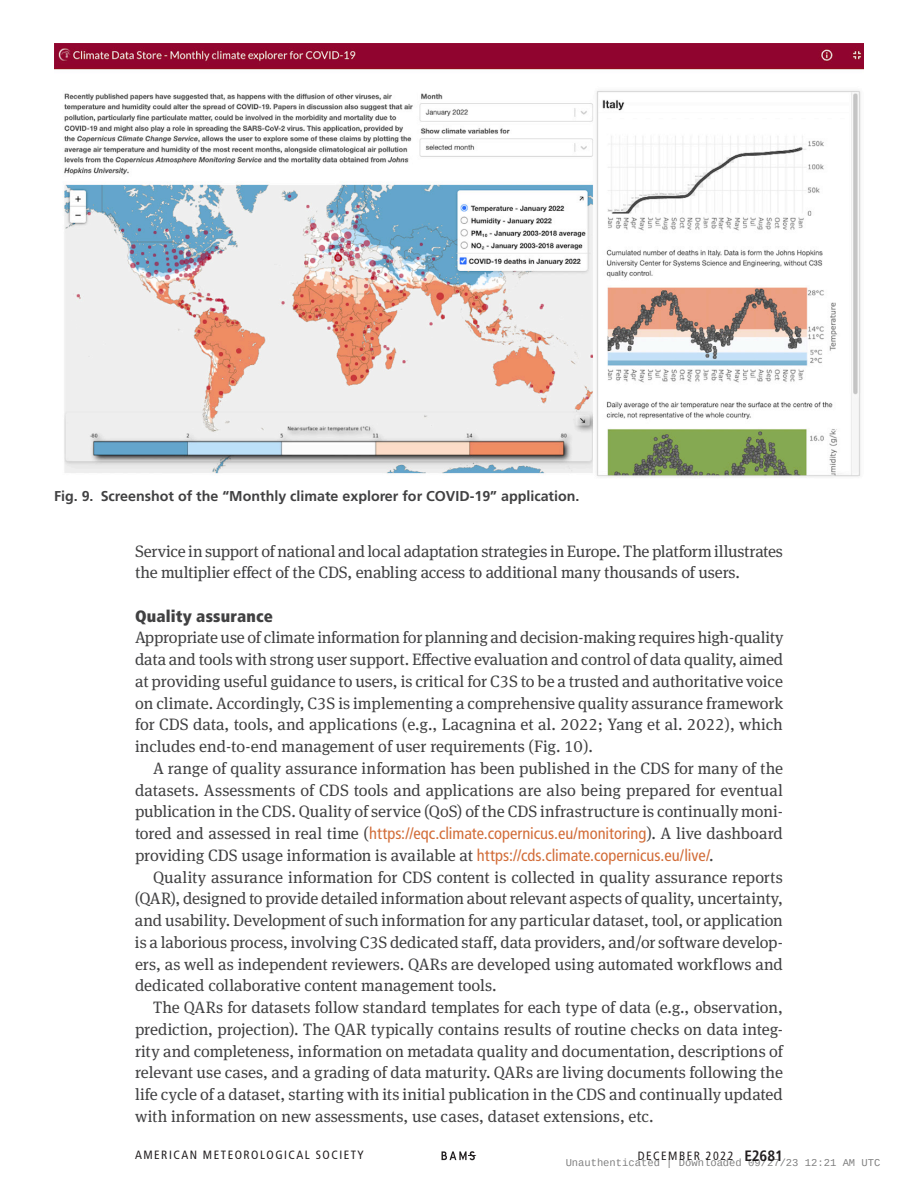
<style>
.page{position:relative;width:918px;height:1188px;background:#fff}
.page>*{position:absolute;margin:0;border:0;box-sizing:border-box;transform-origin:0 0}
.t1{font:16.5px/21.8px "Meta Serif Pro";letter-spacing:-.005em;color:#414142;text-align:justify}
.t2{font:condensed 16.5px "Frutiger LT Pro";color:#d26d39}
.t3{font:900 condensed 16.5px "Frutiger LT Pro";letter-spacing:.01em;color:#414142}
.t4{font:700 14.25px "Frutiger LT Pro";color:#414142}
.t5{font:condensed 12px "Frutiger LT Pro";letter-spacing:.125em;color:#231f20}
.t6{font:10.5px "Liberation Mono";color:rgb(0 0 0/.5)}
.s1{font-family:"Meta Serif Pro";font-stretch:normal;color:#414142}
.s2{font-family:"Frutiger LT Pro";font-stretch:condensed;color:#d26d39}
.s3{font-weight:700;font-size:15px}
</style>
<div class="page">
<svg style="left:442px;top:1151px;width:34px;height:9px"></svg>
<img style="left:54px;top:44px;width:810px;height:433px">
<p class="t4" style="left:54px;top:488px;width:527px">Fig. 9. Screenshot of the “Monthly climate explorer for COVID-19” application.</p>
<p class="t1" style="left:135px;top:539px;width:649px">Service in support of national and local adaptation strategies in Europe. The platform illustrates the multiplier effect of the CDS, enabling access to additional many thousands of users.</p>
<p class="t3" style="left:135px;top:606px;width:139px">Quality assurance</p>
<p class="t1" style="left:135px;top:626px;width:650px">Appropriate use of climate information for planning and decision-making requires high-quality data and tools with strong user support. Effective evaluation and control of data quality, aimed at providing useful guidance to users, is critical for C3S to be a trusted and authoritative voice on climate. Accordingly, C3S is implementing a comprehensive quality assurance framework for CDS data, tools, and applications (e.g., Lacagnina et al. 2022; Yang et al. 2022), which includes end-to-end management of user requirements (Fig. 10).</p>
<p class="t1" style="left:135px;top:757px;width:650px;text-indent:18px">A range of quality assurance information has been published in the CDS for many of the datasets. Assessments of CDS tools and applications are also being prepared for eventual publication in the CDS. Quality of service (QoS) of the CDS infrastructure is continually moni-</p>
<p class="t2" style="left:135px;top:824px;width:649px"><span class="s1">tored and assessed in real time (</span>https://eqc.climate.copernicus.eu/monitoring<span class="s1">). A live dashboard</span></p>
<p class="t1" style="left:135px;top:844px;width:580px">providing CDS usage information is available at <span class="s2">https://cds.climate.copernicus.eu/live/</span>.</p>
<p class="t1" style="left:153px;top:865px;width:631px">Quality assurance information for CDS content is collected in quality assurance reports</p>
<p class="t1" style="left:135px;top:887px;width:650px">(QAR), designed to provide detailed information about relevant aspects of quality, uncertainty,</p>
<p class="t1" style="left:135px;top:909px;width:649px">and usability. Development of such information for any particular dataset, tool, or application</p>
<p class="t1" style="left:135px;top:931px;width:650px">is a laborious process, involving C3S dedicated staff, data providers, and/or software develop-</p>
<p class="t1" style="left:135px;top:952px;width:649px">ers, as well as independent reviewers. QARs are developed using automated workflows and</p>
<p class="t1" style="left:135px;top:974px;width:363px">dedicated collaborative content management tools.</p>
<p class="t1" style="left:153px;top:996px;width:632px">The QARs for datasets follow standard templates for each type of data (e.g., observation,</p>
<p class="t1" style="left:135px;top:1017px;width:650px">prediction, projection). The QAR typically contains results of routine checks on data integ-</p>
<p class="t1" style="left:135px;top:1039px;width:649px">rity and completeness, information on metadata quality and documentation, descriptions of</p>
<p class="t1" style="left:135px;top:1061px;width:650px">relevant use cases, and a grading of data maturity. QARs are living documents following the</p>
<p class="t1" style="left:135px;top:1083px;width:649px">life cycle of a dataset, starting with its initial publication in the CDS and continually updated</p>
<p class="t1" style="left:135px;top:1104px;width:520px">with information on new assessments, use cases, dataset extensions, etc.</p>
<p class="t5" style="left:135px;top:1148px;width:230px">AMERICAN METEOROLOGICAL SOCIETY</p>
<p class="t5" style="left:638px;top:1149px;width:147px">DECEMBER 2022 <span class="s3">E2681</span></p>
<p class="t6" style="left:566px;top:1157px;width:316px">Unauthenticated | Downloaded 09/27/23 12:21 AM UTC</p>
</div>
